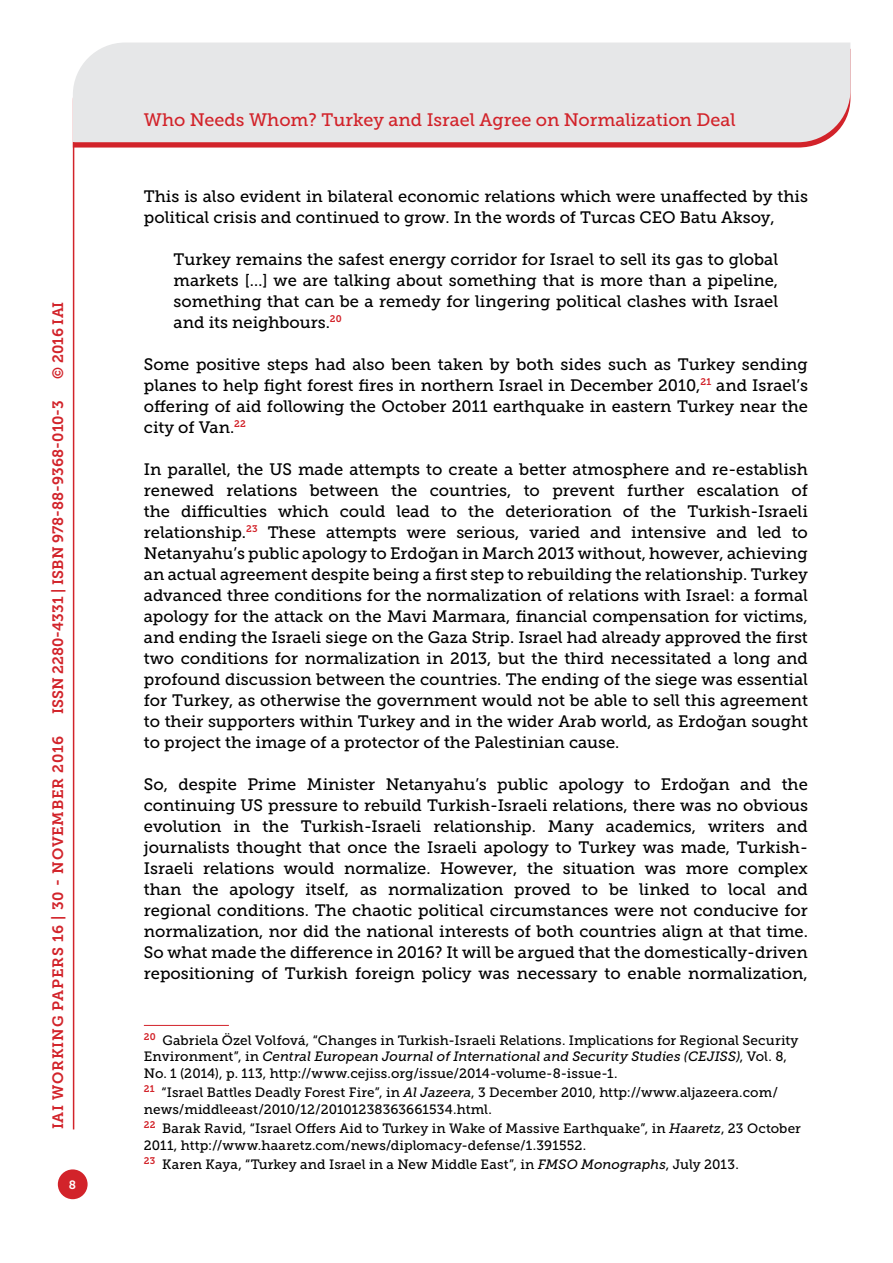
<style>
.page{position:relative;width:893px;height:1263px;background:#fff}
.page>*{position:absolute;margin:0;border:0;box-sizing:border-box;transform-origin:0 0}
.t1{font:18px "Museo Slab 500";color:#d2232a}
.t2{font:16.5px/21px "Museo Slab 500";color:#000;text-align:justify}
.t3{font:15px "Museo Slab 700";letter-spacing:.005em;color:#d2232a}
.t4{font:15px "Museo Slab 700";letter-spacing:.05em;color:#d2232a}
.t5{font:13.5px/16.2px "Museo Slab 500";letter-spacing:.01em;color:#000}
.t6{font:12px "Museo Slab 700";color:#fff}
.s1{font-style:italic}
</style>
<div class="page">
<svg style="left:74px;top:142px;width:749px;height:6px;background:#d63d43"></svg>
<div style="left:73px;top:43px;width:777px;height:99px;background:#e6e7e8"></div>
<div style="left:58px;top:1169px;width:30px;height:30px;background:#d2232a;border-radius:50%"></div>
<hr style="left:73px;top:142px;width:1px;height:987px;background:#d2232a">
<hr style="left:144px;top:1025px;width:85px;height:1px;background:#d2232a">
<p class="t3" style="left:50px;top:379px;width:79px;rotate:-90deg">© 2016 IAI</p>
<p class="t3" style="left:49px;top:714px;width:316px;rotate:-90deg">ISSN 2280-4331 | ISBN 978-88-9368-010-3</p>
<p class="t4" style="left:50px;top:1129px;width:395px;rotate:-90deg">IAI WORKING PAPERS 16 | 30 - NOVEMBER 2016</p>
<p class="t6" style="left:69px;top:1178px;width:9px">8</p>
<p class="t1" style="left:144px;top:110px;width:593px">Who Needs Whom? Turkey and Israel Agree on Normalization Deal</p>
<p class="t2" style="left:144px;top:186px;width:666px">This is also evident in bilateral economic relations which were unaffected by this political crisis and continued to grow. In the words of Turcas CEO Batu Aksoy,</p>
<p class="t2" style="left:174px;top:248px;width:606px">Turkey remains the safest energy corridor for Israel to sell its gas to global markets […] we are talking about something that is more than a pipeline, something that can be a remedy for lingering political clashes with Israel and its neighbours.<sup>20</sup></p>
<p class="t2" style="left:144px;top:354px;width:666px">Some positive steps had also been taken by both sides such as Turkey sending planes to help fight forest fires in northern Israel in December 2010,<sup>21</sup> and Israel’s offering of aid following the October 2011 earthquake in eastern Turkey near the city of Van.<sup>22</sup></p>
<p class="t2" style="left:144px;top:459px;width:666px">In parallel, the US made attempts to create a better atmosphere and re-establish renewed relations between the countries, to prevent further escalation of the difficulties which could lead to the deterioration of the Turkish-Israeli relationship.<sup>23</sup> These attempts were serious, varied and intensive and led to Netanyahu’s public apology to Erdoğan in March 2013 without, however, achieving an actual agreement despite being a first step to rebuilding the relationship. Turkey advanced three conditions for the normalization of relations with Israel: a formal apology for the attack on the Mavi Marmara, financial compensation for victims, and ending the Israeli siege on the Gaza Strip. Israel had already approved the first two conditions for normalization in 2013, but the third necessitated a long and profound discussion between the countries. The ending of the siege was essential for Turkey, as otherwise the government would not be able to sell this agreement to their supporters within Turkey and in the wider Arab world, as Erdoğan sought to project the image of a protector of the Palestinian cause.</p>
<p class="t2" style="left:144px;top:774px;width:666px">So, despite Prime Minister Netanyahu’s public apology to Erdoğan and the continuing US pressure to rebuild Turkish-Israeli relations, there was no obvious evolution in the Turkish-Israeli relationship. Many academics, writers and journalists thought that once the Israeli apology to Turkey was made, Turkish-Israeli relations would normalize. However, the situation was more complex than the apology itself, as normalization proved to be linked to local and regional conditions. The chaotic political circumstances were not conducive for normalization, nor did the national interests of both countries align at that time.<br>So what made the difference in 2016? It will be argued that the domestically-driven repositioning of Turkish foreign policy was necessary to enable normalization,</p>
<p class="t5" style="left:144px;top:1032px;width:656px"><sup>20</sup> Gabriela Özel Volfová, “Changes in Turkish-Israeli Relations. Implications for Regional Security<br>Environment”, in <span class="s1">Central European Journal of International and Security Studies (CEJISS)</span>, Vol. 8,<br>No. 1 (2014), p. 113, http://www.cejiss.org/issue/2014-volume-8-issue-1.</p>
<p class="t5" style="left:144px;top:1085px;width:636px"><sup>21</sup> “Israel Battles Deadly Forest Fire”, in <span class="s1">Al Jazeera</span>, 3 December 2010, http://www.aljazeera.com/ news/middleeast/2010/12/20101238363661534.html.</p>
<p class="t5" style="left:144px;top:1121px;width:659px"><sup>22</sup> Barak Ravid, “Israel Offers Aid to Turkey in Wake of Massive Earthquake”, in <span class="s1">Haaretz</span>, 23 October<br>2011, http://www.haaretz.com/news/diplomacy-defense/1.391552.</p>
<p class="t5" style="left:144px;top:1157px;width:596px"><sup>23</sup> Karen Kaya, “Turkey and Israel in a New Middle East”, in <span class="s1">FMSO Monographs</span>, July 2013.</p>
</div>
